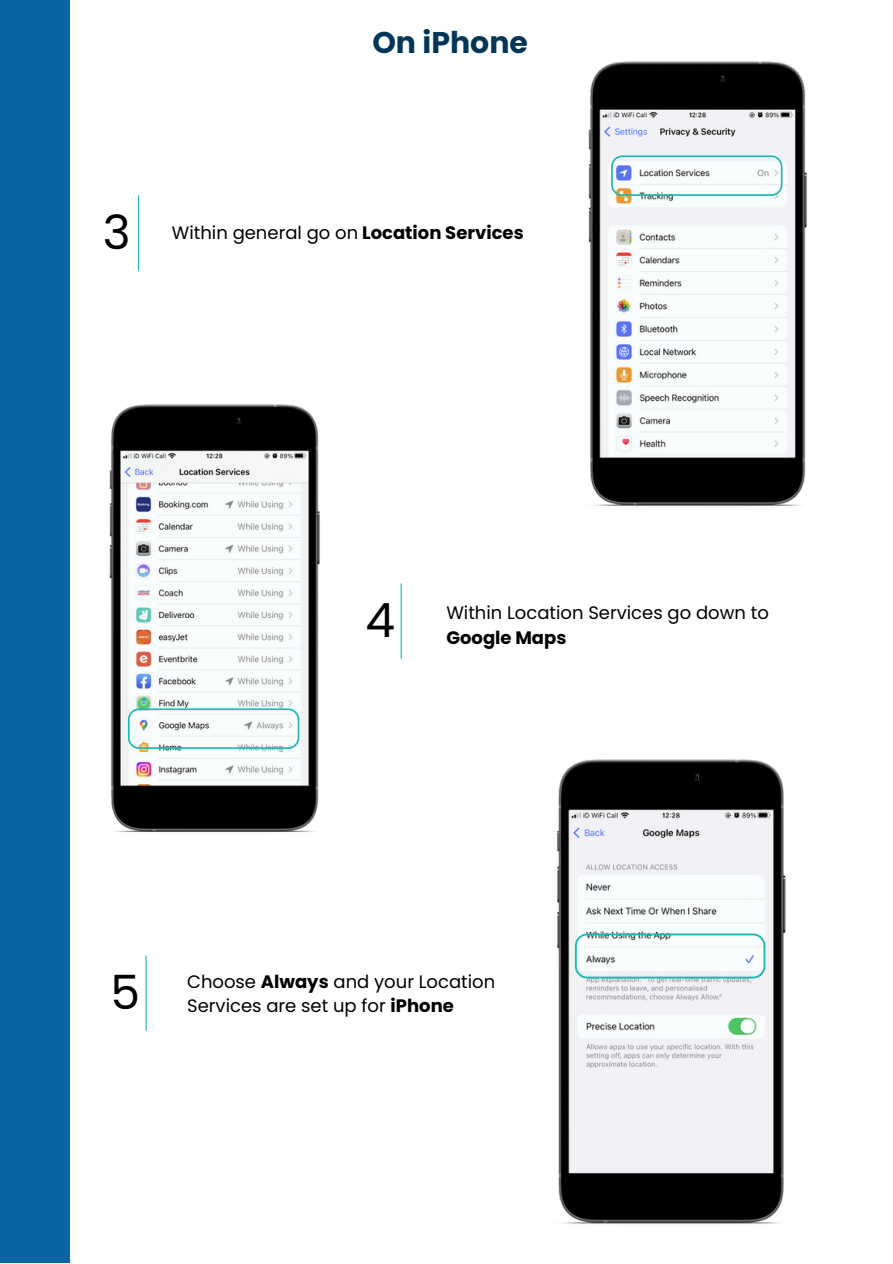
<style>
.page{position:relative;width:893px;height:1264px;background:#fff}
.page>*{position:absolute;margin:0;border:0;box-sizing:border-box;transform-origin:0 0}
.t1{font:47.25px "Poppins";color:#000}
.t2{font:700 30px "Poppins";color:#023659}
.t3{font:18px/24.8px "Poppins";color:#000}
.t4{font:700 18px "Poppins";color:#000}
.s1{font-weight:700}
</style>
<div class="page">
<div style="left:0;top:0;width:70px;height:1262px;background:#0966a4"></div>
<hr style="left:138px;top:195px;width:1px;height:76px;background:#19bab2">
<img style="left:588px;top:61px;width:219px;height:445px">
<svg style="left:611px;top:155px;width:171px;height:41px"></svg>
<hr style="left:400px;top:583px;width:1px;height:76px;background:#19bab2">
<img style="left:109px;top:405px;width:211px;height:427px">
<svg style="left:128px;top:708px;width:171px;height:41px"></svg>
<hr style="left:145px;top:955px;width:2px;height:76px;background:#19bab2">
<img style="left:556px;top:759px;width:230px;height:465px">
<svg style="left:575px;top:933px;width:190px;height:45px"></svg>
<h2 class="t2" style="left:372px;top:22px;width:157px">On iPhone</h2>
<h1 class="t1" style="left:103px;top:199px;width:29px">3</h1>
<p class="t3" style="left:172px;top:220px;width:353px">Within general go on <span class="s1">Location Services</span></p>
<h1 class="t1" style="left:365px;top:587px;width:31px">4</h1>
<p class="t3" style="left:446px;top:600px;width:324px">Within Location Services go down to</p>
<p class="t4" style="left:446px;top:625px;width:121px">Google Maps</p>
<h1 class="t1" style="left:110px;top:959px;width:31px">5</h1>
<p class="t3" style="left:187px;top:969px;width:309px">Choose <span class="s1">Always</span> and your Location<br>Services are set up for <span class="s1">iPhone</span></p>
</div>
